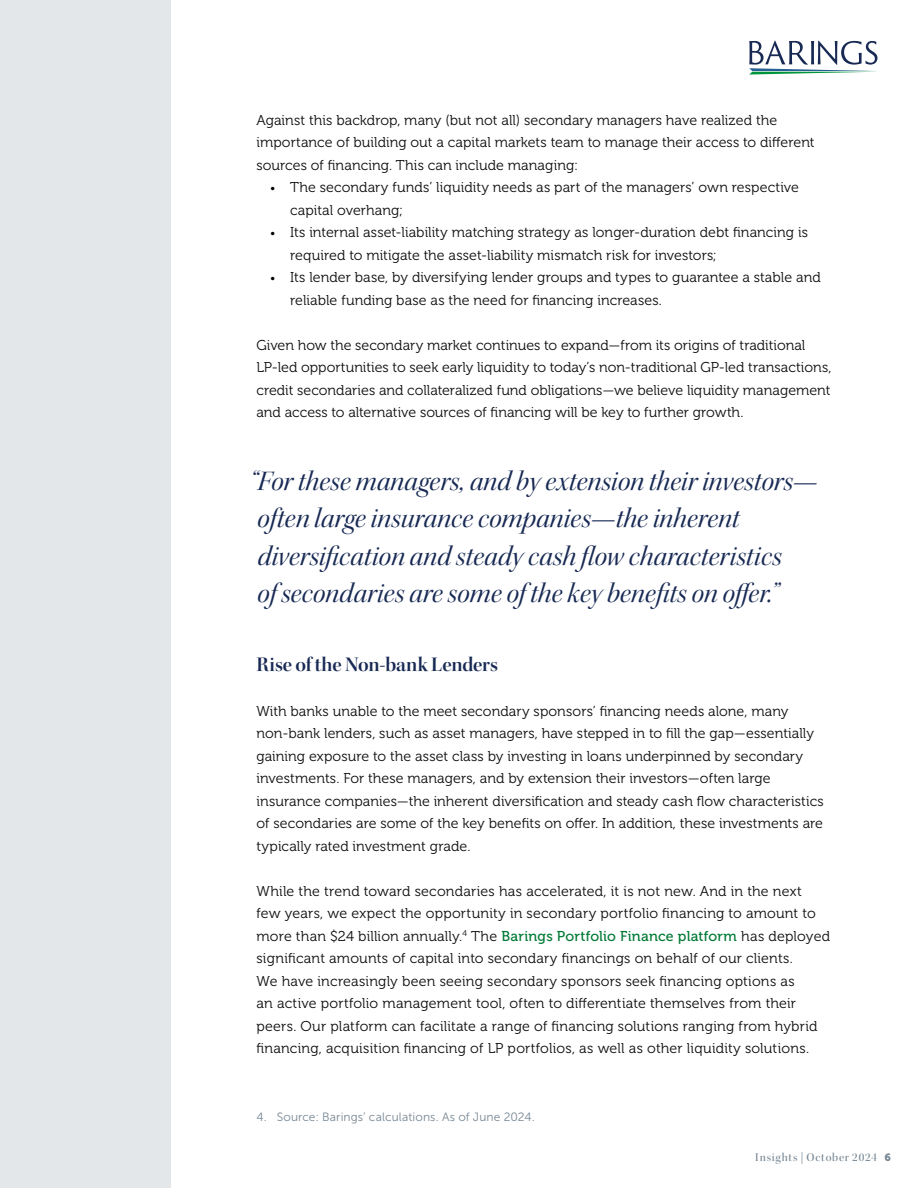
<style>
.page{position:relative;width:918px;height:1188px;background:#fff}
.page>*{position:absolute;margin:0;border:0;box-sizing:border-box;transform-origin:0 0}
.t1{font:28.5px/37.5px "Kepler Std It Disp";letter-spacing:.005em;color:#182a54}
.t2{font:21px "Kepler Std Semibold Disp";letter-spacing:-.005em;color:#182a54}
.t3{font:14.25px/22.5px "Museo 300";letter-spacing:.005em;color:#0d0d0d}
.t4{font:12px "Museo Sans 300";letter-spacing:.01em;color:#768693}
.t5{font:12px "Kepler Std Medium Disp";letter-spacing:.07em;color:#768693}
.s1{font-size:12px;color:#000}
.s2{font-family:"Museo 500";color:#007934}
.s3{font-family:"Museo Sans 900";font-size:10.5px}
</style>
<div class="page">
<div style="left:0;top:0;width:171px;height:1188px;background:#e4e7e9"></div>
<svg style="left:749px;top:40px;width:129px;height:35px"></svg>
<p class="t3" style="left:256px;top:109px;width:560px">Against this backdrop, many (but not all) secondary managers have realized the importance of building out a capital markets team to manage their access to different sources of financing. This can include managing:</p>
<p class="t3" style="left:290px;top:176px;width:510px;text-indent:-20px"><span class="s1">•</span> The secondary funds’ liquidity needs as part of the managers’ own respective capital overhang;</p>
<p class="t3" style="left:290px;top:221px;width:519px;text-indent:-20px"><span class="s1">•</span> Its internal asset-liability matching strategy as longer-duration debt financing is required to mitigate the asset-liability mismatch risk for investors;</p>
<p class="t3" style="left:290px;top:266px;width:532px;text-indent:-20px"><span class="s1">•</span> Its lender base, by diversifying lender groups and types to guarantee a stable and reliable funding base as the need for financing increases.</p>
<p class="t3" style="left:257px;top:334px;width:577px">Given how the secondary market continues to expand—from its origins of traditional LP-led opportunities to seek early liquidity to today’s non-traditional GP-led transactions, credit secondaries and collateralized fund obligations—we believe liquidity management and access to alternative sources of financing will be key to further growth.</p>
<h1 class="t1" style="left:249px;top:462px;width:570px">“For these managers, and by extension their investors— often large insurance companies—the inherent diversification and steady cash flow characteristics<br>of secondaries are some of the key benefits on offer.”</h1>
<h2 class="t2" style="left:256px;top:652px;width:243px">Rise of the Non-bank Lenders</h2>
<p class="t3" style="left:256px;top:700px;width:569px">With banks unable to the meet secondary sponsors’ financing needs alone, many non-bank lenders, such as asset managers, have stepped in to fill the gap—essentially gaining exposure to the asset class by investing in loans underpinned by secondary investments. For these managers, and by extension their investors—often large insurance companies—the inherent diversification and steady cash flow characteristics of secondaries are some of the key benefits on offer. In addition, these investments are typically rated investment grade.</p>
<p class="t3" style="left:256px;top:880px;width:575px">While the trend toward secondaries has accelerated, it is not new. And in the next<br>few years, we expect the opportunity in secondary portfolio financing to amount to more than $24 billion annually.<sup>4</sup> The <span class="s2">Barings Portfolio Finance platform</span> has deployed significant amounts of capital into secondary financings on behalf of our clients.<br>We have increasingly been seeing secondary sponsors seek financing options as<br>an active portfolio management tool, often to differentiate themselves from their peers. Our platform can facilitate a range of financing solutions ranging from hybrid financing, acquisition financing of LP portfolios, as well as other liquidity solutions.</p>
<p class="t4" style="left:256px;top:1110px;width:280px">4. Source: Barings’ calculations. As of June 2024.</p>
<p class="t5" style="left:755px;top:1150px;width:137px">Insights | October 2024 <span class="s3">6</span></p>
</div>
